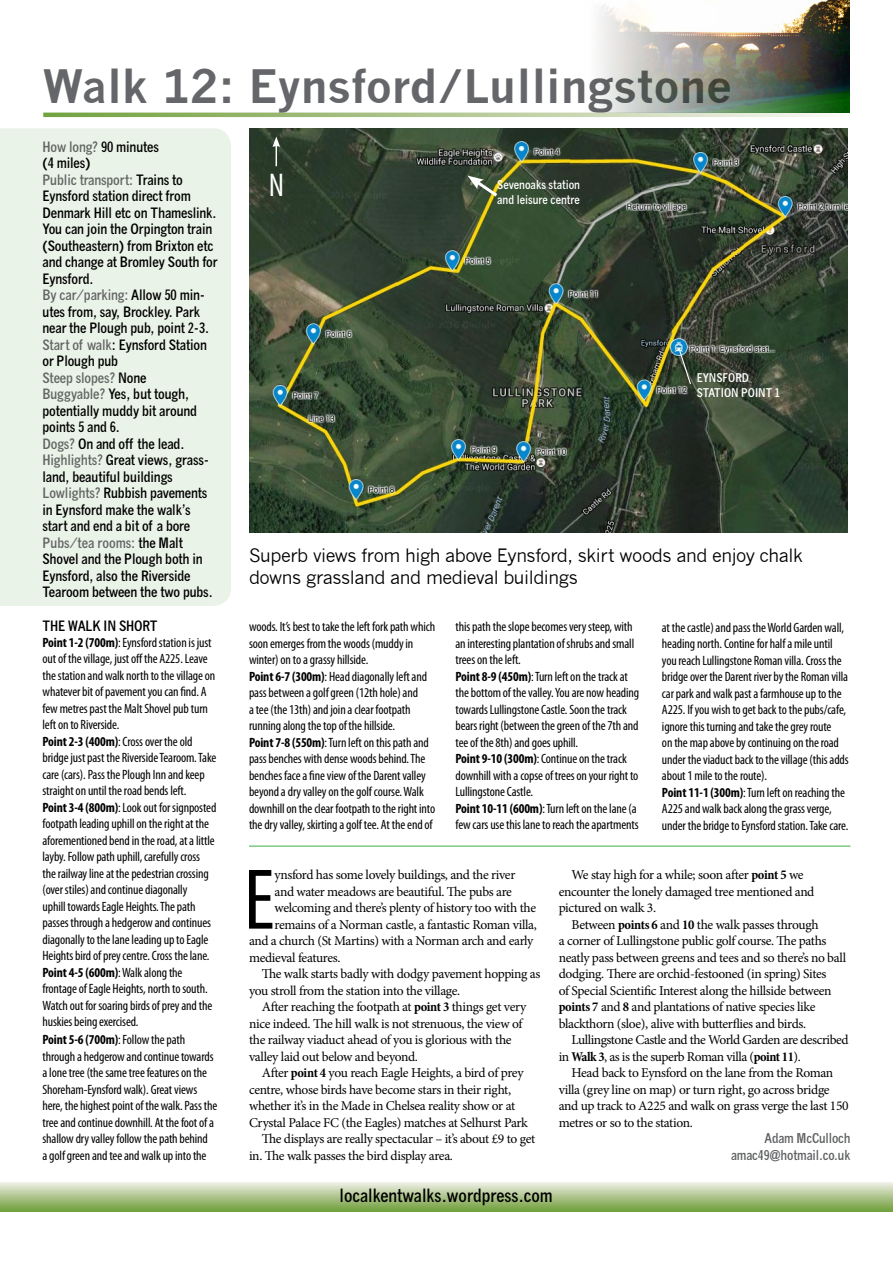
<style>
.page{position:relative;width:893px;height:1263px;background:#fff}
.page>*{position:absolute;margin:0;border:0;box-sizing:border-box;transform-origin:0 0}
.t1{font:condensed 87px "Myriad Pro";color:#000}
.t2{font:700 45px "News Gothic";color:#656669}
.t3{font:condensed 33px "Myriad Pro";color:#fff}
.t4{font:18px/21.6px "News Gothic";letter-spacing:-.025em;color:#000}
.t5{font:700 condensed 18px "News Gothic";color:#000}
.t6{font:700 condensed 14.25px/16.5px "News Gothic";letter-spacing:-.01em;color:#000}
.t7{font:condensed 13.5px/16.5px "Myriad Pro";letter-spacing:-.01em;color:#000}
.t8{font:13.5px/16.5px "Minion Pro";letter-spacing:-.03em;color:#000}
.t9{font:700 condensed 13.5px/16.5px "News Gothic";letter-spacing:-.01em;color:#5f6062;text-align:right}
.t10{font:700 condensed 12px/14.4px "News Gothic";color:#fff}
.s1{color:#636466}
.s2{font-weight:700}
.s3{font-weight:700;font-stretch:condensed}
</style>
<div class="page">
<div style="left:0;top:128px;width:231px;height:478px;background:#eaf3e7"></div>
<div style="left:0;top:1182px;width:893px;height:30px;background:linear-gradient(to bottom,#efeee3,#71a03e)"></div>
<img style="left:249px;top:129px;width:598px;height:403px">
<svg style="left:43px;top:113px;width:788px;height:4px;background:#b3c894"></svg>
<img style="left:583px;top:0;width:267px;height:113px">
<svg style="left:467px;top:176px;width:34px;height:23px"></svg>
<svg style="left:678px;top:350px;width:14px;height:35px"></svg>
<hr style="left:249px;top:846px;width:601px;height:1px;background:#41ad49">
<svg style="left:272px;top:137px;width:8px;height:29px"></svg>
<h2 class="t2" style="left:43px;top:59px;width:690px">Walk 12: Eynsford/Lullingstone</h2>
<p class="t6" style="left:43px;top:138px;width:176px"><span class="s1">How long?</span> 90 minutes<br>(4 miles)<br><span class="s1">Public transport:</span> Trains to<br>Eynsford station direct from<br>Denmark Hill etc on Thameslink.<br>You can join the Orpington train (Southeastern) from Brixton etc and change at Bromley South for<br>Eynsford.<br><span class="s1">By car/parking:</span> Allow 50 min&shy;utes from, say, Brockley. Park near the Plough pub, point 2-3.<br><span class="s1">Start of walk</span>: Eynsford Station or Plough pub<br><span class="s1">Steep slopes?</span> None<br><span class="s1">Buggyable?</span> Yes, but tough, potentially muddy bit around points 5 and 6.<br><span class="s1">Dogs?</span> On and off the lead.<br><span class="s1">Highlights?</span> Great views, grass&shy;land, beautiful buildings<br><span class="s1">Lowlights?</span> Rubbish pavements in Eynsford make the walk’s start and end a bit of a bore<br><span class="s1">Pubs/tea rooms:</span> the Malt<br>Shovel and the Plough both in<br>Eynsford, also the Riverside<br>Tearoom between the two pubs.</p>
<p class="t6" style="left:43px;top:617px;width:117px">THE WALK IN SHORT</p>
<p class="t7" style="left:43px;top:634px;width:176px"><span class="s2">Point 1-2 (700m)</span>: Eynsford station is just out of the village, just off the A225. Leave the station and walk north to the village on whatever bit of pavement you can find. A few metres past the Malt Shovel pub turn left on to Riverside.<br><span class="s2">Point 2-3 (400m)</span>: Cross over the old bridge just past the Riverside Tearoom. Take care (cars). Pass the Plough Inn and keep straight on until the road bends left.<br><span class="s2">Point 3-4 (800m)</span>: Look out for signposted footpath leading uphill on the right at the aforementioned bend in the road, at a little layby. Follow path uphill, carefully cross<br>the railway line at the pedestrian crossing (over stiles) and continue diagonally<br>uphill towards Eagle Heights. The path passes through a hedgerow and continues diagonally to the lane leading up to Eagle Heights bird of prey centre. Cross the lane.<br><span class="s2">Point 4-5 (600m)</span>: Walk along the frontage of Eagle Heights, north to south.<br>Watch out for soaring birds of prey and the huskies being exercised.<br><span class="s2">Point 5-6 (700m)</span>: Follow the path through a hedgerow and continue towards a lone tree (the same tree features on the Shoreham-Eynsford walk). Great views here, the highest point of the walk. Pass the tree and continue downhill. At the foot of a shallow dry valley follow the path behind<br>a golf green and tee and walk up into the</p>
<h3 class="t3" style="left:269px;top:165px;width:17px">N</h3>
<p class="t10" style="left:497px;top:177px;width:84px">Sevenoaks station and leisure centre</p>
<p class="t10" style="left:697px;top:371px;width:85px">EYNSFORD<br>STATION POINT 1</p>
<h3 class="t4" style="left:249px;top:545px;width:555px">Superb views from high above Eynsford, skirt woods and enjoy chalk downs grassland and medieval buildings</h3>
<p class="t7" style="left:249px;top:619px;width:188px">woods. It’s best to take the left fork path which soon emerges from the woods (muddy in winter) on to a grassy hillside.<br><span class="s2">Point 6-7 (300m)</span>: Head diagonally left and pass between a golf green (12th hole) and<br>a tee (the 13th) and join a clear footpath running along the top of the hillside.<br><span class="s2">Point 7-8 (550m)</span>: Turn left on this path and pass benches with dense woods behind. The benches face a fine view of the Darent valley beyond a dry valley on the golf course. Walk downhill on the clear footpath to the right into the dry valley, skirting a golf tee. At the end of</p>
<p class="t7" style="left:455px;top:618px;width:185px">this path the slope becomes very steep, with an interesting plantation of shrubs and small trees on the left.<br><span class="s2">Point 8-9 (450m)</span>: Turn left on the track at the bottom of the valley. You are now heading towards Lullingstone Castle. Soon the track bears right (between the green of the 7th and tee of the 8th) and goes uphill.<br><span class="s2">Point 9-10 (300m)</span>: Continue on the track downhill with a copse of trees on your right to Lullingstone Castle.<br><span class="s2">Point 10-11 (600m)</span>: Turn left on the lane (a few cars use this lane to reach the apartments</p>
<p class="t7" style="left:662px;top:619px;width:188px">at the castle) and pass the World Garden wall, heading north. Contine for half a mile until you reach Lullingstone Roman villa. Cross the bridge over the Darent river by the Roman villa car park and walk past a farmhouse up to the A225. If you wish to get back to the pubs/cafe, ignore this turning and take the grey route<br>on the map above by continuing on the road under the viaduct back to the village (this adds about 1 mile to the route).<br><span class="s2">Point 11-1 (300m)</span>: Turn left on reaching the A225 and walk back along the grass verge, under the bridge to Eynsford station. Take care.</p>
<h1 class="t1" style="left:244px;top:847px;width:32px">E</h1>
<p class="t8" style="left:275px;top:867px;width:242px">ynsford has some lovely buildings, and the river</p>
<p class="t8" style="left:275px;top:883px;width:239px">and water meadows are beautiful. The pubs are</p>
<p class="t8" style="left:275px;top:899px;width:263px">welcoming and there’s plenty of history too with the</p>
<p class="t8" style="left:275px;top:916px;width:264px">remains of a Norman castle, a fantastic Roman villa,</p>
<p class="t8" style="left:249px;top:932px;width:286px">and a church (St Martins) with a Norman arch and early</p>
<p class="t8" style="left:249px;top:949px;width:93px">medieval features.</p>
<p class="t8" style="left:262px;top:965px;width:280px">The walk starts badly with dodgy pavement hopping as</p>
<p class="t8" style="left:249px;top:982px;width:213px">you stroll from the station into the village.</p>
<p class="t8" style="left:262px;top:998px;width:266px">After reaching the footpath at <span class="s3">point 3</span> things get very</p>
<p class="t8" style="left:249px;top:1015px;width:275px">nice indeed. The hill walk is not strenuous, the view of</p>
<p class="t8" style="left:249px;top:1031px;width:264px">the railway viaduct ahead of you is glorious with the</p>
<p class="t8" style="left:249px;top:1048px;width:170px">valley laid out below and beyond.</p>
<p class="t8" style="left:262px;top:1064px;width:263px">After <span class="s3">point 4</span> you reach Eagle Heights, a bird of prey</p>
<p class="t8" style="left:249px;top:1081px;width:264px">centre, whose birds have become stars in their right,</p>
<p class="t8" style="left:249px;top:1097px;width:268px">whether it’s in the Made in Chelsea reality show or at</p>
<p class="t8" style="left:249px;top:1114px;width:280px">Crystal Palace FC (the Eagles) matches at Selhurst Park</p>
<p class="t8" style="left:262px;top:1130px;width:275px">The displays are really spectacular – it’s about £9 to get</p>
<p class="t8" style="left:249px;top:1147px;width:205px">in. The walk passes the bird display area.</p>
<p class="t8" style="left:559px;top:866px;width:257px;text-indent:13px">We stay high for a while; soon after <span class="s3">point 5</span> we encounter the lonely damaged tree mentioned and pictured on walk 3.</p>
<p class="t8" style="left:559px;top:916px;width:289px;text-indent:13px">Between <span class="s3">points 6</span> and <span class="s3">10</span> the walk passes through<br>a corner of Lullingstone public golf course. The paths neatly pass between greens and tees and so there’s no ball dodging. There are orchid-festooned (in spring) Sites<br>of Special Scientific Interest along the hillside between <span class="s3">points 7</span> and <span class="s3">8</span> and plantations of native species like blackthorn (sloe), alive with butterflies and birds.</p>
<p class="t8" style="left:559px;top:1031px;width:291px;text-indent:13px">Lullingstone Castle and the World Garden are described in <span class="s3">Walk 3</span>, as is the superb Roman villa (<span class="s3">point 11</span>).</p>
<p class="t8" style="left:559px;top:1064px;width:291px;text-indent:13px">Head back to Eynsford on the lane from the Roman villa (grey line on map) or turn right, go across bridge and up track to A225 and walk on grass verge the last 150 metres or so to the station.</p>
<p class="t9" style="left:731px;top:1130px;width:121px">Adam McCulloch amac49@hotmail.co.uk</p>
<h3 class="t5" style="left:340px;top:1184px;width:214px">localkentwalks.wordpress.com</h3>
</div>
